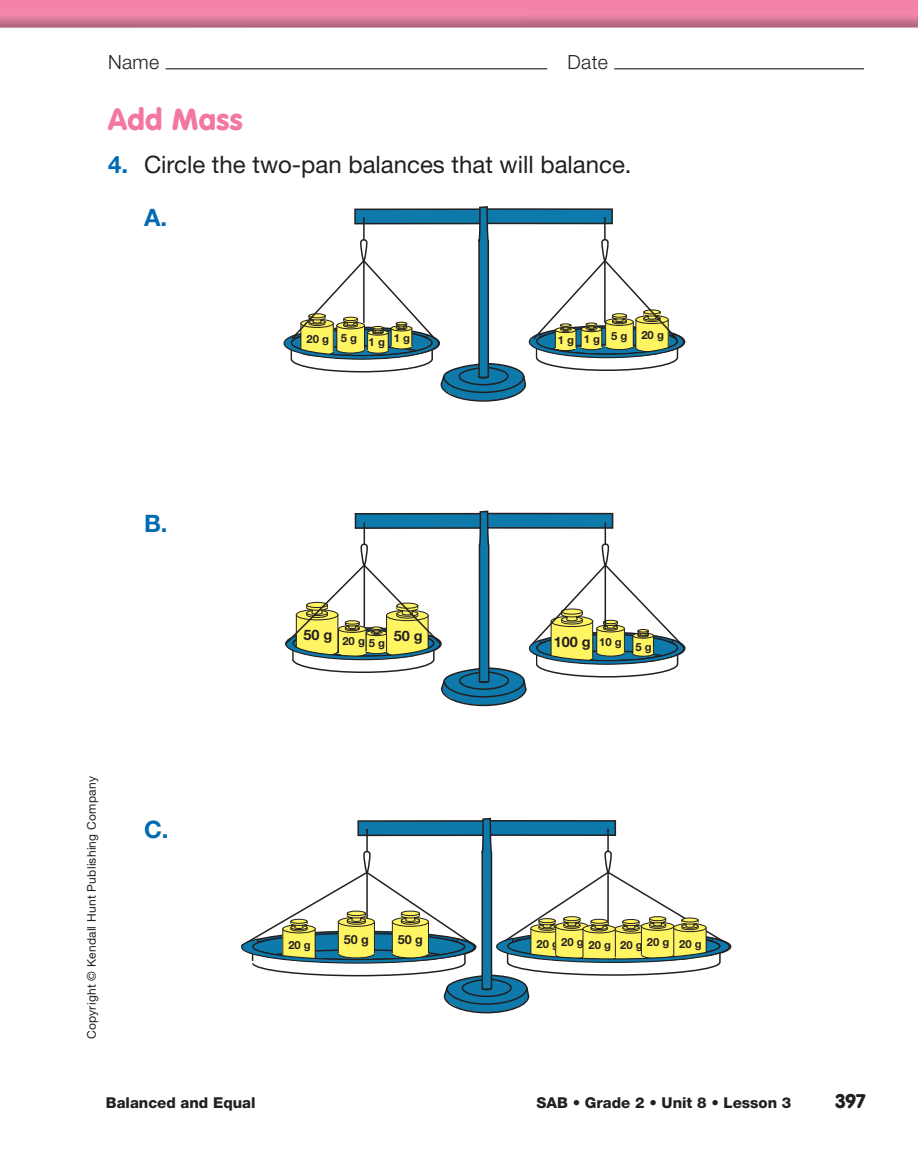
<style>
.page{position:relative;width:918px;height:1176px;background:#fff}
.page>*{position:absolute;margin:0;border:0;box-sizing:border-box;transform-origin:0 0}
.t1{font:900 30px "VAG Rounded Std";letter-spacing:.02em;color:#f278a1}
.t2{font:24px/52.5px "Helvetica Neue";color:#231f20}
.t3{font:700 24px "Helvetica Neue";color:#006bb2}
.t4{font:300 19.5px "Helvetica Neue";letter-spacing:.02em;color:#231f20}
.t5{font:900 19.5px "VAG Rounded Std";color:#231f20}
.t6{font:800 15px "Helvetica Neue";color:#231f20}
.t7{font:700 14.4px "Helvetica Neue";color:#231f20}
.t8{font:700 12.6px "Helvetica Neue";color:#231f20}
.t9{font:12px "Helvetica Neue";letter-spacing:.02em;color:#231f20}
.t10{font:700 11.25px "Helvetica Neue";color:#231f20}
.s1{font-weight:700;color:#006bb2}
</style>
<div class="page">
<div style="left:0;top:0;width:918px;height:13px;background:#f282a7"></div>
<img style="left:0;top:13px;width:918px;height:15px">
<hr style="left:166px;top:68px;width:381px;height:1px;background:#231f20">
<hr style="left:614px;top:68px;width:250px;height:1px;background:#231f20">
<svg style="left:283px;top:206px;width:403px;height:196px"></svg>
<svg style="left:285px;top:510px;width:401px;height:196px"></svg>
<svg style="left:241px;top:817px;width:491px;height:196px"></svg>
<div style="left:401px;top:912px;width:19px;height:3px;border:1px solid #231f20"></div>
<svg style="left:401px;top:910px;width:18px;height:5px"></svg>
<div style="left:401px;top:910px;width:19px;height:5px;border:1px solid #231f20;border-radius:50%"></div>
<div style="left:220px;top:817px;width:36px;height:36px;background:#fff"></div>
<h3 class="t4" style="left:108px;top:55px;width:53px">Name</h3>
<h3 class="t4" style="left:567px;top:55px;width:42px">Date</h3>
<h1 class="t1" style="left:108px;top:106px;width:136px">Add Mass</h1>
<h2 class="t2" style="left:144px;top:141px;width:489px;text-indent:-36px"><span class="s1">4.</span> Circle the two-pan balances that will balance.<br><span class="s1">A.</span></h2>
<p class="t10" style="left:306px;top:335px;width:105px">20 g 5 g 1 g1 g</p>
<p class="t10" style="left:558px;top:334px;width:71px">1 g1 g5 g</p>
<p class="t10" style="left:641px;top:331px;width:24px">20 g</p>
<h2 class="t3" style="left:144px;top:514px;width:25px">B.</h2>
<p class="t7" style="left:303px;top:629px;width:30px">50 g</p>
<p class="t7" style="left:394px;top:630px;width:30px">50 g</p>
<p class="t7" style="left:554px;top:636px;width:38px">100 g</p>
<p class="t10" style="left:635px;top:642px;width:18px">5 g</p>
<p class="t10" style="left:342px;top:637px;width:24px">20 g</p>
<p class="t10" style="left:369px;top:638px;width:18px">5 g</p>
<p class="t10" style="left:599px;top:638px;width:24px">10 g</p>
<p class="t9" style="left:87px;top:1038px;width:264px;rotate:-90deg">Copyright © Kendall Hunt Publishing Company</p>
<h2 class="t3" style="left:144px;top:820px;width:26px">C.</h2>
<p class="t8" style="left:344px;top:934px;width:27px">50 g</p>
<p class="t8" style="left:398px;top:934px;width:27px">50 g</p>
<p class="t10" style="left:288px;top:940px;width:24px">20 g</p>
<p class="t10" style="left:536px;top:939px;width:167px">20 g 20 g 20 g 20 g 20 g 20 g</p>
<h3 class="t6" style="left:106px;top:1097px;width:151px">Balanced and Equal</h3>
<h3 class="t6" style="left:537px;top:1097px;width:256px">SAB • Grade 2 • Unit 8 • Lesson 3</h3>
<h3 class="t5" style="left:836px;top:1092px;width:31px">397</h3>
</div>
